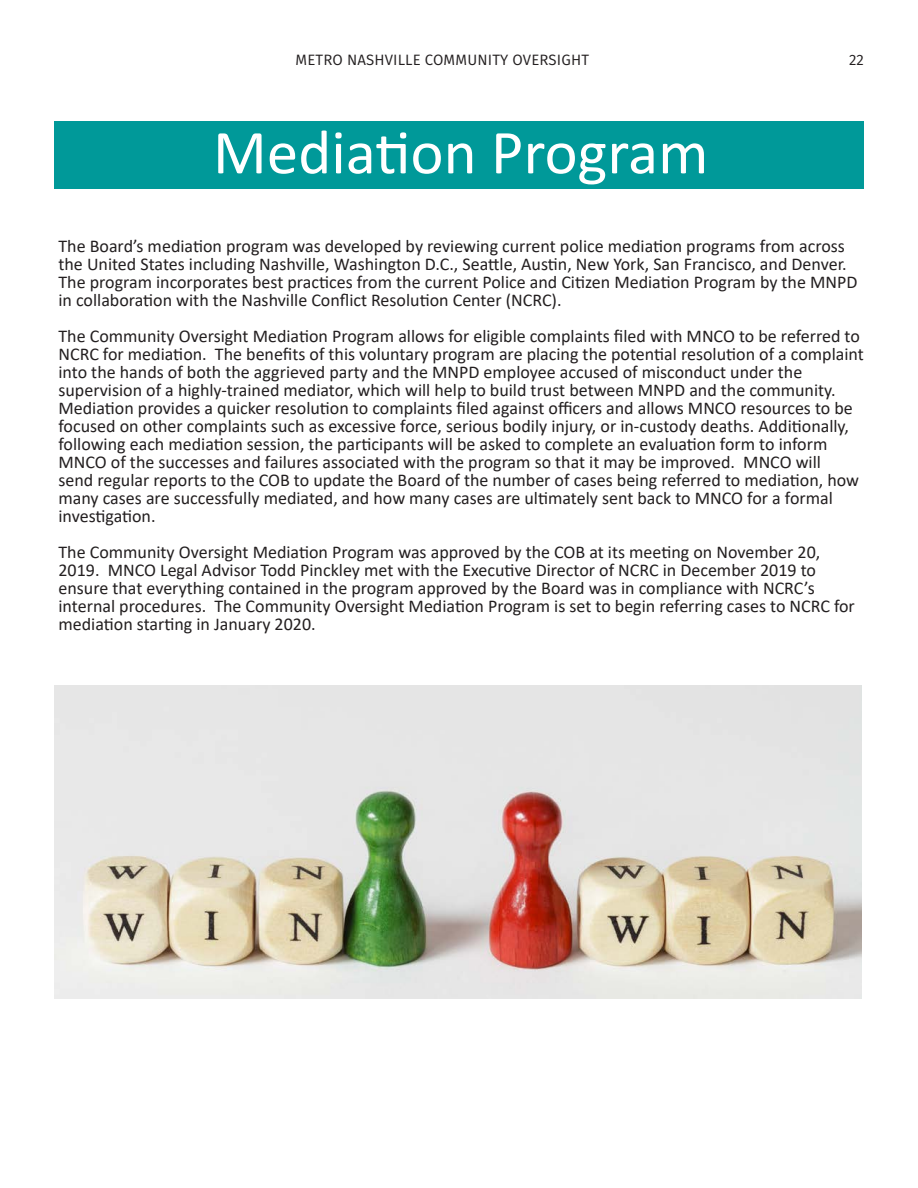
<style>
.page{position:relative;width:918px;height:1188px;background:#fff}
.page>*{position:absolute;margin:0;border:0;box-sizing:border-box;transform-origin:0 0}
.Title_Header{font:63px "Calibri";color:#fff}
.Body_Text{font:18px/18px "Calibri";color:#231f20}
.t1{font:15px "Fira Sans";letter-spacing:.01em;color:#231f20}
</style>
<div class="page">
<div style="left:54px;top:122px;width:810px;height:67px;background:#099"></div>
<img style="left:54px;top:685px;width:807px;height:314px">
<p class="t1" style="left:296px;top:50px;width:295px">METRO NASHVILLE COMMUNITY OVERSIGHT</p>
<p class="t1" style="left:849px;top:50px;width:16px">22</p>
<p class="Title_Header" style="left:213px;top:109px;width:497px">Mediation Program</p>
<p class="Body_Text" style="left:58px;top:237px;width:801px">The Board’s mediation program was developed by reviewing current police mediation programs from across the United States including Nashville, Washington D.C., Seattle, Austin, New York, San Francisco, and Denver.<br>The program incorporates best practices from the current Police and Citizen Mediation Program by the MNPD in collaboration with the Nashville Conflict Resolution Center (NCRC).</p>
<p class="Body_Text" style="left:58px;top:327px;width:807px">The Community Oversight Mediation Program allows for eligible complaints filed with MNCO to be referred to NCRC for mediation. The benefits of this voluntary program are placing the potential resolution of a complaint into the hands of both the aggrieved party and the MNPD employee accused of misconduct under the supervision of a highly-trained mediator, which will help to build trust between MNPD and the community.<br>Mediation provides a quicker resolution to complaints filed against officers and allows MNCO resources to be focused on other complaints such as excessive force, serious bodily injury, or in-custody deaths. Additionally, following each mediation session, the participants will be asked to complete an evaluation form to inform MNCO of the successes and failures associated with the program so that it may be improved. MNCO will<br>send regular reports to the COB to update the Board of the number of cases being referred to mediation, how many cases are successfully mediated, and how many cases are ultimately sent back to MNCO for a formal investigation.</p>
<p class="Body_Text" style="left:58px;top:543px;width:798px">The Community Oversight Mediation Program was approved by the COB at its meeting on November 20, 2019. MNCO Legal Advisor Todd Pinckley met with the Executive Director of NCRC in December 2019 to ensure that everything contained in the program approved by the Board was in compliance with NCRC’s internal procedures. The Community Oversight Mediation Program is set to begin referring cases to NCRC for mediation starting in January 2020.</p>
</div>
